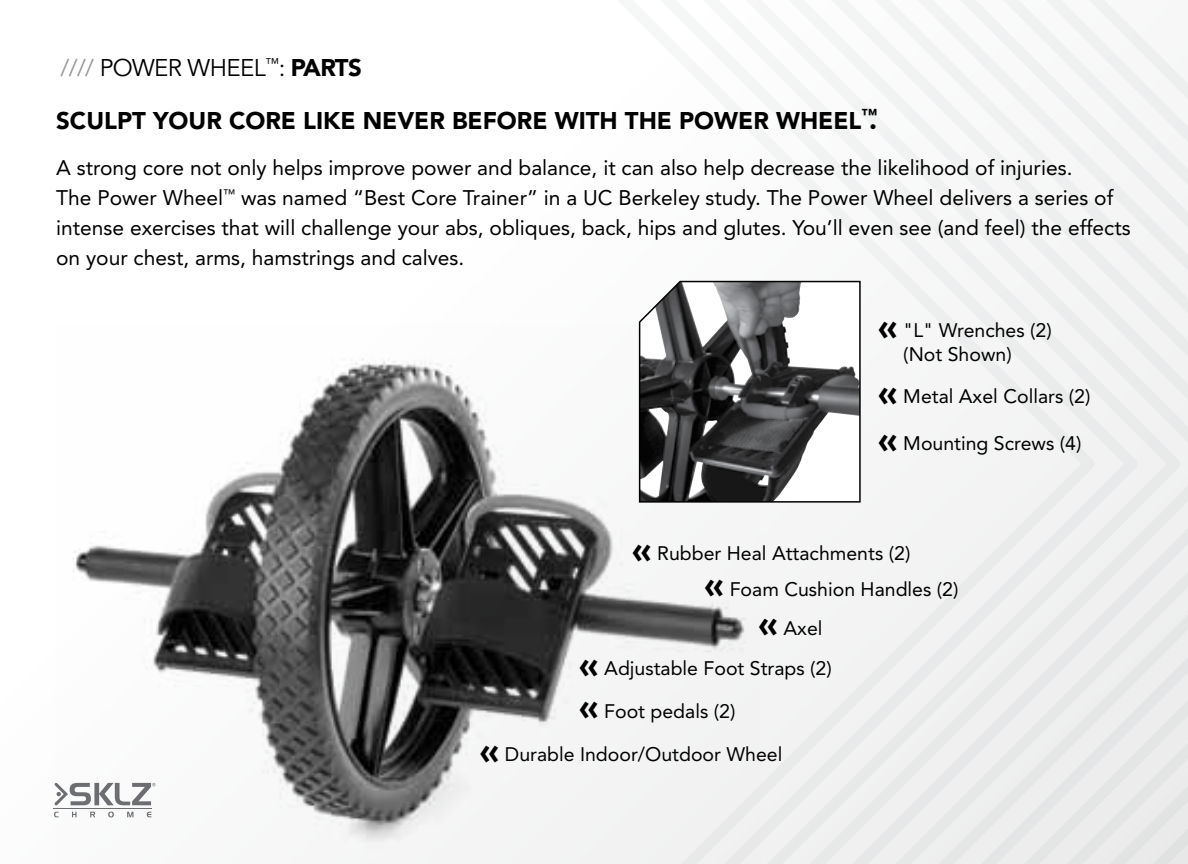
<style>
.page{position:relative;width:1188px;height:864px;background:#fff}
.page>*{position:absolute;margin:0;border:0;box-sizing:border-box;transform-origin:0 0}
.t1{font:900 24px "Avenir";color:#000}
.t2{font:24px "Avenir";letter-spacing:-.025em;color:#000}
.t3{font:21px/30px "Avenir";color:#000}
.t4{font:19.5px/23.4px "Avenir";color:#000}
.t5{font:900 15.6px "Avenir";color:#000}
.s1{color:#939598}
.s2{font-weight:900}
.s3{font-size:27px}
.s4{font-weight:900;font-size:36px}
</style>
<div class="page">
<div style="left:0;top:0;width:1188px;height:864px;background:linear-gradient(to right,#fff,#eff0f0)"></div>
<img style="left:56px;top:324px;width:705px;height:540px">
<svg style="left:638px;top:279px;width:223px;height:224px"></svg>
<svg style="left:54px;top:812px;width:5px;height:5px"></svg>
<svg style="left:72px;top:812px;width:5px;height:5px"></svg>
<svg style="left:90px;top:812px;width:5px;height:5px"></svg>
<svg style="left:108px;top:812px;width:6px;height:5px"></svg>
<svg style="left:127px;top:812px;width:6px;height:5px"></svg>
<svg style="left:147px;top:812px;width:4px;height:5px"></svg>
<hr style="left:53px;top:808px;width:98px;height:1px;background:#6d6e71">
<svg style="left:55px;top:783px;width:101px;height:22px"></svg>
<p class="t2" style="left:60px;top:54px;width:303px"><span class="s1">////</span> POWER WHEEL<sup>™</sup>: <span class="s2">PARTS</span></p>
<p class="t1" style="left:56px;top:106px;width:63px">SCULPT</p>
<p class="t1" style="left:153px;top:106px;width:94px">YOUR CORE</p>
<p class="t1" style="left:303px;top:106px;width:181px">LIKE NEVER BEFORE</p>
<p class="t1" style="left:555px;top:106px;width:87px">WITH THE</p>
<p class="t1" style="left:679px;top:106px;width:35px">POWER</p>
<p class="t1" style="left:776px;top:106px;width:40px">WHEEL</p>
<p class="t5" style="left:861px;top:105px;width:17px">™<span class="s3">.</span></p>
<p class="t3" style="left:56px;top:152px;width:1076px">A strong core not only helps improve power and balance, it can also help decrease the likelihood of injuries.<br>The Power Wheel<sup>™</sup> was named “Best Core Trainer” in a UC Berkeley study. The Power Wheel delivers a series of intense exercises that will challenge your abs, obliques, back, hips and glutes. You’ll even see (and feel) the effects on your chest, arms, hamstrings and calves.</p>
<p class="t4" style="left:903px;top:319px;width:150px;text-indent:-25px"><span class="s4">«</span> "L" Wrenches (2) (Not Shown)</p>
<p class="t4" style="left:878px;top:385px;width:214px"><span class="s4">«</span> Metal Axel Collars (2)</p>
<p class="t4" style="left:878px;top:432px;width:205px"><span class="s4">«</span> Mounting Screws (4)</p>
<p class="t4" style="left:632px;top:542px;width:280px"><span class="s4">«</span> Rubber Heal Attachments (2)</p>
<p class="t4" style="left:705px;top:577px;width:255px"><span class="s4">«</span> Foam Cushion Handles (2)</p>
<p class="t4" style="left:758px;top:616px;width:66px"><span class="s4">«</span> Axel</p>
<p class="t4" style="left:579px;top:657px;width:254px"><span class="s4">«</span> Adjustable Foot Straps (2)</p>
<p class="t4" style="left:579px;top:699px;width:158px"><span class="s4">«</span> Foot pedals (2)</p>
<p class="t4" style="left:480px;top:743px;width:304px"><span class="s4">«</span> Durable Indoor/Outdoor Wheel</p>
</div>
